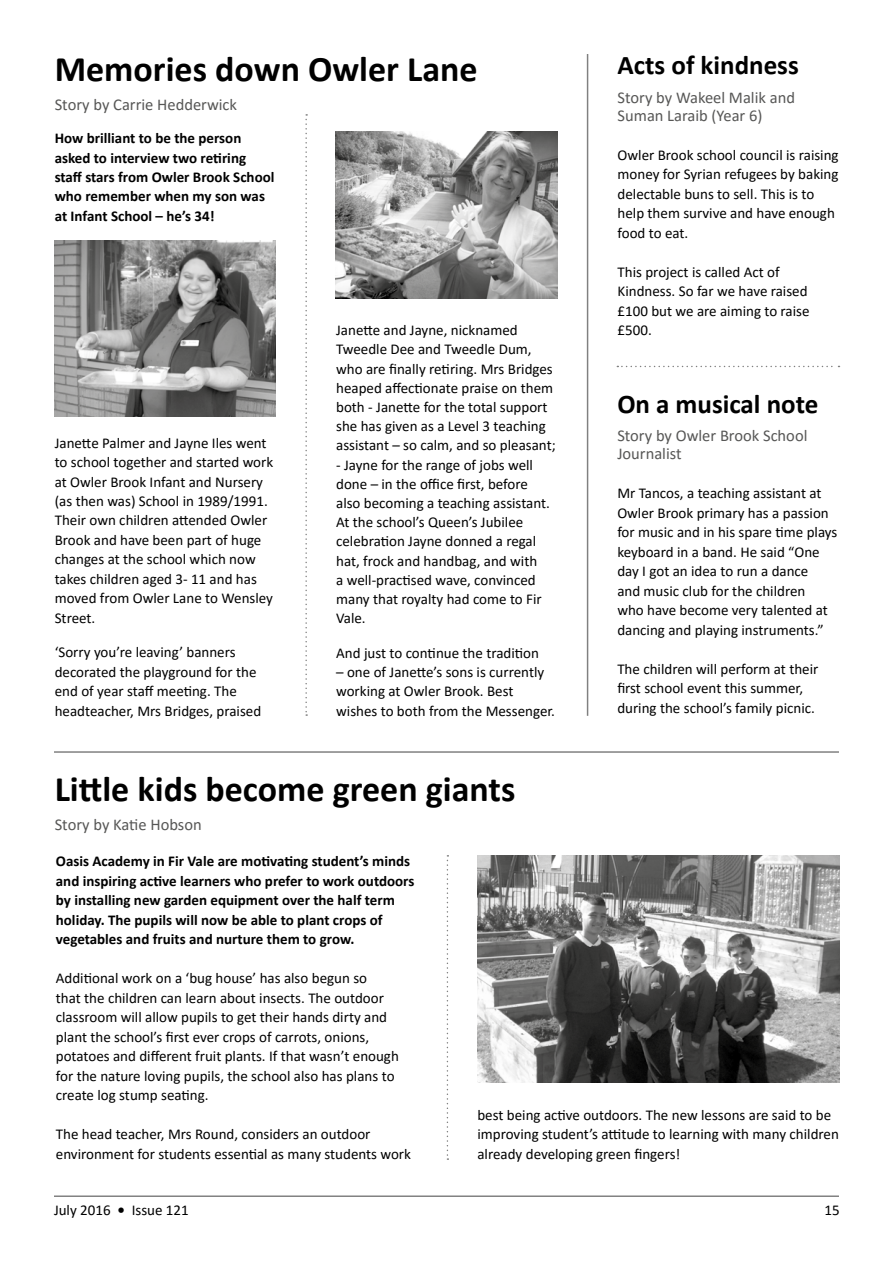
<style>
.page{position:relative;width:893px;height:1263px;background:#fff}
.page>*{position:absolute;margin:0;border:0;box-sizing:border-box;transform-origin:0 0}
.t1{font:700 36px "Calibri";color:#000}
.t2{font:700 27px "Calibri";color:#000}
.t3{font:16.5px/18px "Calibri";color:#575756}
.t4{font:15px/19.5px "Calibri";color:#000}
.t5{font:700 15px/19.5px "Calibri";color:#000}
.s1{font-weight:700}
</style>
<div class="page">
<hr style="left:54px;top:1195px;width:785px;height:2px;background:#000">
<img style="left:478px;top:855px;width:362px;height:228px">
<img style="left:336px;top:132px;width:221px;height:166px">
<img style="left:54px;top:241px;width:221px;height:175px">
<svg style="left:305px;top:114px;width:2px;height:602px"></svg>
<hr style="left:587px;top:54px;width:1px;height:662px;background:#000">
<svg style="left:447px;top:855px;width:1px;height:305px"></svg>
<hr style="left:54px;top:751px;width:785px;height:2px;background:#000">
<svg style="left:617px;top:366px;width:222px;height:1px"></svg>
<h1 class="t1" style="left:55px;top:44px;width:424px">Memories down Owler Lane</h1>
<p class="t3" style="left:55px;top:95px;width:184px">Story by Carrie Hedderwick</p>
<p class="t5" style="left:55px;top:128px;width:221px">How brilliant to be the person asked to interview two retiring staff stars from Owler Brook School who remember when my son was at Infant School – he’s 34!</p>
<p class="t4" style="left:55px;top:432px;width:220px">Janette Palmer and Jayne Iles went to school together and started work at Owler Brook Infant and Nursery (as then was) School in 1989/1991.<br>Their own children attended Owler<br>Brook and have been part of huge changes at the school which now takes children aged 3- 11 and has moved from Owler Lane to Wensley<br>Street.</p>
<p class="t4" style="left:55px;top:642px;width:208px">‘Sorry you’re leaving’ banners decorated the playground for the end of year staff meeting. The headteacher, Mrs Bridges, praised</p>
<p class="t4" style="left:336px;top:320px;width:221px">Janette and Jayne, nicknamed Tweedle Dee and Tweedle Dum, who are finally retiring. Mrs Bridges heaped affectionate praise on them both - Janette for the total support she has given as a Level 3 teaching assistant – so calm, and so pleasant;</p>
<p class="t4" style="left:336px;top:454px;width:215px">- Jayne for the range of jobs well done – in the office first, before also becoming a teaching assistant.<br>At the school’s Queen’s Jubilee celebration Jayne donned a regal hat, frock and handbag, and with<br>a well-practised wave, convinced many that royalty had come to Fir<br>Vale.</p>
<p class="t4" style="left:336px;top:642px;width:204px">And just to continue the tradition</p>
<p class="t4" style="left:336px;top:662px;width:220px">– one of Janette’s sons is currently working at Owler Brook. Best wishes to both from the Messenger.</p>
<h1 class="t1" style="left:55px;top:763px;width:462px">Little kids become green giants</h1>
<p class="t3" style="left:55px;top:815px;width:149px">Story by Katie Hobson</p>
<h2 class="t2" style="left:618px;top:46px;width:183px">Acts of kindness</h2>
<p class="t3" style="left:618px;top:88px;width:179px">Story by Wakeel Malik and<br>Suman Laraib (Year 6)</p>
<p class="t4" style="left:618px;top:145px;width:223px">Owler Brook school council is raising money for Syrian refugees by baking delectable buns to sell. This is to help them survive and have enough food to eat.</p>
<p class="t4" style="left:618px;top:262px;width:193px">This project is called Act of<br>Kindness. So far we have raised £100 but we are aiming to raise £500.</p>
<h2 class="t2" style="left:617px;top:385px;width:202px">On a musical note</h2>
<p class="t3" style="left:617px;top:426px;width:192px">Story by Owler Brook School<br>Journalist</p>
<p class="t4" style="left:617px;top:483px;width:222px">Mr Tancos, a teaching assistant at<br>Owler Brook primary has a passion for music and in his spare time plays keyboard in a band. He said “One day I got an idea to run a dance<br>and music club for the children<br>who have become very talented at dancing and playing instruments.”</p>
<p class="t4" style="left:617px;top:659px;width:203px">The children will perform at their first school event this summer, during the school’s family picnic.</p>
<p class="t5" style="left:56px;top:851px;width:360px">Oasis Academy in Fir Vale are motivating student’s minds and inspiring active learners who prefer to work outdoors by installing new garden equipment over the half term holiday. The pupils will now be able to plant crops of vegetables and fruits and nurture them to grow.</p>
<p class="t4" style="left:56px;top:968px;width:345px">Additional work on a ‘bug house’ has also begun so<br>that the children can learn about insects. The outdoor classroom will allow pupils to get their hands dirty and plant the school’s first ever crops of carrots, onions, potatoes and different fruit plants. If that wasn’t enough for the nature loving pupils, the school also has plans to create log stump seating.</p>
<p class="t4" style="left:56px;top:1124px;width:357px">The head teacher, Mrs Round, considers an outdoor environment for students essential as many students work</p>
<p class="t4" style="left:477px;top:1105px;width:363px">best being active outdoors. The new lessons are said to be improving student’s attitude to learning with many children already developing green fingers!</p>
<p class="t4" style="left:54px;top:1200px;width:136px">July 2016 <span class="s1">•</span> Issue 121</p>
<p class="t4" style="left:825px;top:1200px;width:17px">15</p>
</div>
